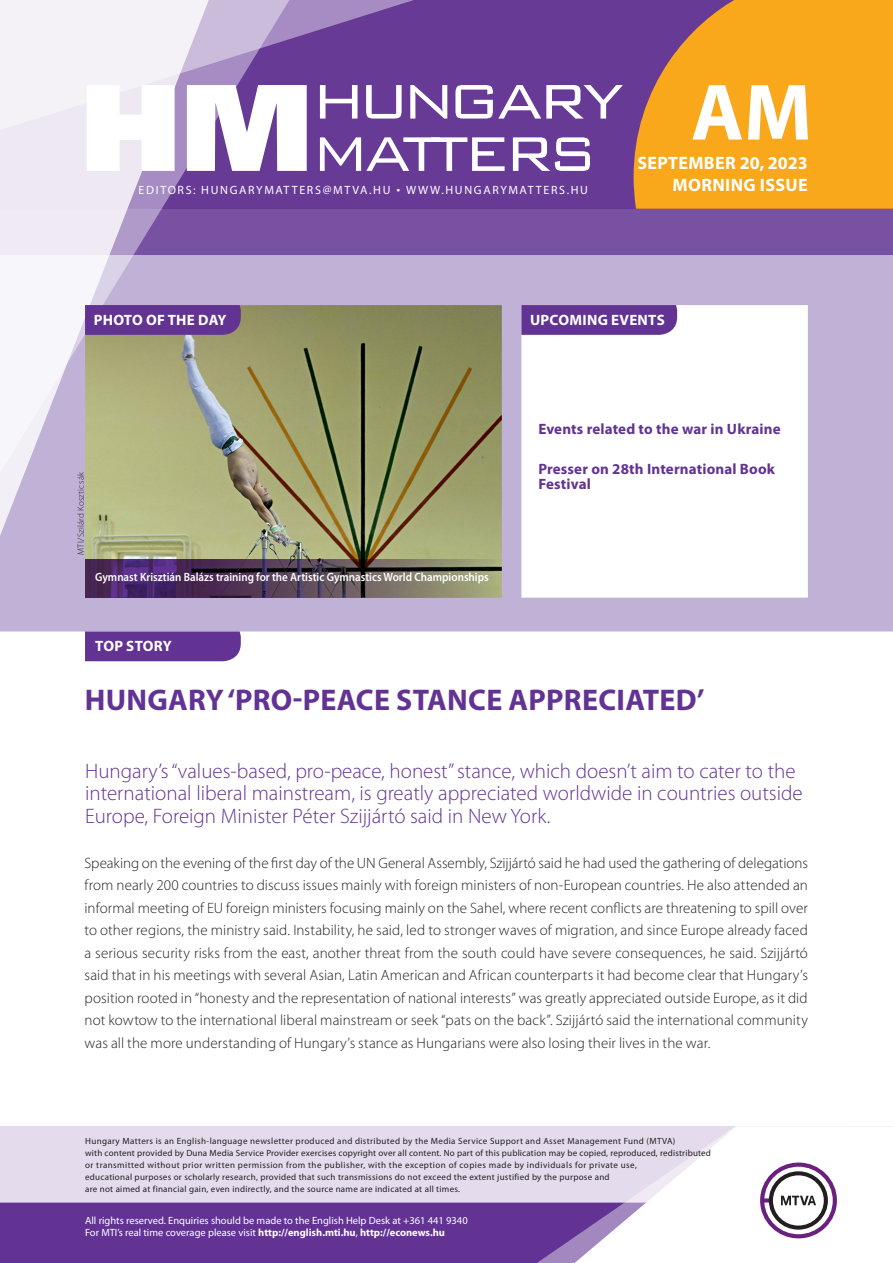
<style>
.page{position:relative;width:893px;height:1263px;background:#fff}
.page>*{position:absolute;margin:0;border:0;box-sizing:border-box;transform-origin:0 0}
.t1{font:700 80.55px "Myriad Pro";color:#fff}
._00_borito_cimsor{font:700 30px "Myriad Pro";letter-spacing:.01em;color:#623393}
._00_borito_alcimsor{font:300 21px/22.5px "Myriad Pro";color:#623393}
.t2{font:700 18px/22.5px "Myriad Pro";letter-spacing:.02em;color:#fff;text-align:right}
._03_kenyer_szöveg-1{font:300 15px/22.5px "Myriad Pro";letter-spacing:.005em;color:#231f20;text-align:justify}
._00_borito_cimsorkic{font:700 15px/15px "Myriad Pro";letter-spacing:.01em;color:#623393}
.t3{font:700 15px "Myriad Pro";letter-spacing:.02em;color:#fff}
._04_kepalairas{font:600 12px "Myriad Pro";color:#fff;scale:.92 1}
.t4{font:12px "Myriad Pro";letter-spacing:.14em;color:#fff}
.t5{font:10.5px/12px "Myriad Pro";color:#fff}
.t6{font:9px/12px "Myriad Pro";letter-spacing:.03em;color:#231f20}
._03_kenyer_szöveg-1-2{font:300 9px "Myriad Pro";letter-spacing:.025em;color:#231f20}
.s1{font-family:"Geogrotesque"}
.s2{font-weight:700}
</style>
<div class="page">
<div style="left:0;top:1126px;width:893px;height:137px;background:#e4dcec"></div>
<div style="left:0;top:1202px;width:506px;height:61px;background:#623393"></div>
<div style="left:506px;top:1202px;width:43px;height:61px;background:#623393"></div>
<svg style="left:549px;top:1126px;width:344px;height:137px;fill:#fff"></svg>
<svg style="left:760px;top:1162px;width:77px;height:76px;background:#c5b8c8"></svg>
<svg style="left:0;top:255px;width:893px;height:376px"></svg>
<div style="left:0;top:0;width:893px;height:255px;background:linear-gradient(to bottom,#633493,#72489e)"></div>
<svg style="left:634px;top:0;width:259px;height:209px;background:#ea9c26"></svg>
<svg style="left:225px;top:221px;width:83px;height:287px;background:#9e9485"></svg>
<svg style="left:225px;top:0;width:257px;height:221px;background:#744c9f"></svg>
<svg style="left:0;top:0;width:225px;height:610px"></svg>
<svg style="left:87px;top:85px;width:88px;height:86px"></svg>
<svg style="left:187px;top:85px;width:120px;height:86px"></svg>
<svg style="left:320px;top:85px;width:37px;height:34px"></svg>
<svg style="left:366px;top:85px;width:36px;height:34px"></svg>
<svg style="left:410px;top:85px;width:37px;height:34px"></svg>
<svg style="left:455px;top:85px;width:168px;height:34px"></svg>
<svg style="left:320px;top:137px;width:185px;height:34px"></svg>
<svg style="left:513px;top:137px;width:77px;height:34px"></svg>
<div style="left:85px;top:631px;width:156px;height:30px;background:#623393"></div>
<svg style="left:521px;top:305px;width:156px;height:30px;background:#653795"></svg>
<div style="left:85px;top:305px;width:156px;height:30px;background:#623393"></div>
<svg style="left:85px;top:559px;width:417px;height:39px;background:#5c495c"></svg>
<p class="t4" style="left:139px;top:182px;width:451px">EDITORS: HUNGARYMATTERS@MTVA.HU <span class="s1">¬</span> WWW.HUNGARYMATTERS.HU</p>
<h1 class="t1" style="left:691px;top:60px;width:122px">AM</h1>
<p class="t2" style="left:637px;top:151px;width:172px">SEPTEMBER 20, 2023<br>MORNING ISSUE</p>
<p class="t3" style="left:94px;top:310px;width:134px">PHOTO OF THE DAY</p>
<p class="t3" style="left:530px;top:310px;width:136px">UPCOMING EVENTS</p>
<p class="_03_kenyer_szöveg-1-2" style="left:76px;top:555px;width:84px;rotate:-90deg">MTI/Szilárd Koszticsák</p>
<p class="_04_kepalairas" style="left:95px;top:569px;width:429px">Gymnast Krisztián Balázs training for the Artistic Gymnastics World Championships</p>
<p class="t3" style="left:95px;top:636px;width:78px">TOP STORY</p>
<p class="_00_borito_cimsorkic" style="left:538px;top:421px;width:244px">Events related to the war in Ukraine</p>
<p class="_00_borito_cimsorkic" style="left:538px;top:461px;width:238px">Presser on 28th International Book<br>Festival</p>
<p class="_00_borito_cimsor" style="left:85px;top:680px;width:621px">HUNGARY ‘PRO-PEACE STANCE APPRECIATED’</p>
<p class="_00_borito_alcimsor" style="left:85px;top:759px;width:719px">Hungary’s “values-based, pro-peace, honest” stance, which doesn’t aim to cater to the international liberal mainstream, is greatly appreciated worldwide in countries outside<br>Europe, Foreign Minister Péter Szijjártó said in New York.</p>
<p class="_03_kenyer_szöveg-1" style="left:85px;top:851px;width:725px">Speaking on the evening of the first day of the UN General Assembly, Szijjártó said he had used the gathering of delegations from nearly 200 countries to discuss issues mainly with foreign ministers of non-European countries. He also attended an informal meeting of EU foreign ministers focusing mainly on the Sahel, where recent conflicts are threatening to spill over to other regions, the ministry said. Instability, he said, led to stronger waves of migration, and since Europe already faced a serious security risks from the east, another threat from the south could have severe consequences, he said. Szijjártó said that in his meetings with several Asian, Latin American and African counterparts it had become clear that Hungary’s position rooted in “honesty and the representation of national interests” was greatly appreciated outside Europe, as it did not kowtow to the international liberal mainstream or seek “pats on the back”. Szijjártó said the international community was all the more understanding of Hungary’s stance as Hungarians were also losing their lives in the war.</p>
<p class="t6" style="left:85px;top:1134px;width:627px">Hungary Matters is an English-language newsletter produced and distributed by the Media Service Support and Asset Management Fund (MTVA)<br>with content provided by Duna Media Service Provider exercises copyright over all content. No part of this publication may be copied, reproduced, redistributed or transmitted without prior written permission from the publisher, with the exception of copies made by individuals for private use,<br>educational purposes or scholarly research, provided that such transmissions do not exceed the extent justified by the purpose and<br>are not aimed at financial gain, even indirectly, and the source name are indicated at all times.</p>
<p class="t5" style="left:85px;top:1214px;width:384px">All rights reserved. Enquiries should be made to the English Help Desk at +361 441 9340<br>For MTI’s real time coverage please visit <span class="s2">http://english.mti.hu</span>, <span class="s2">http://econews.hu</span></p>
</div>
